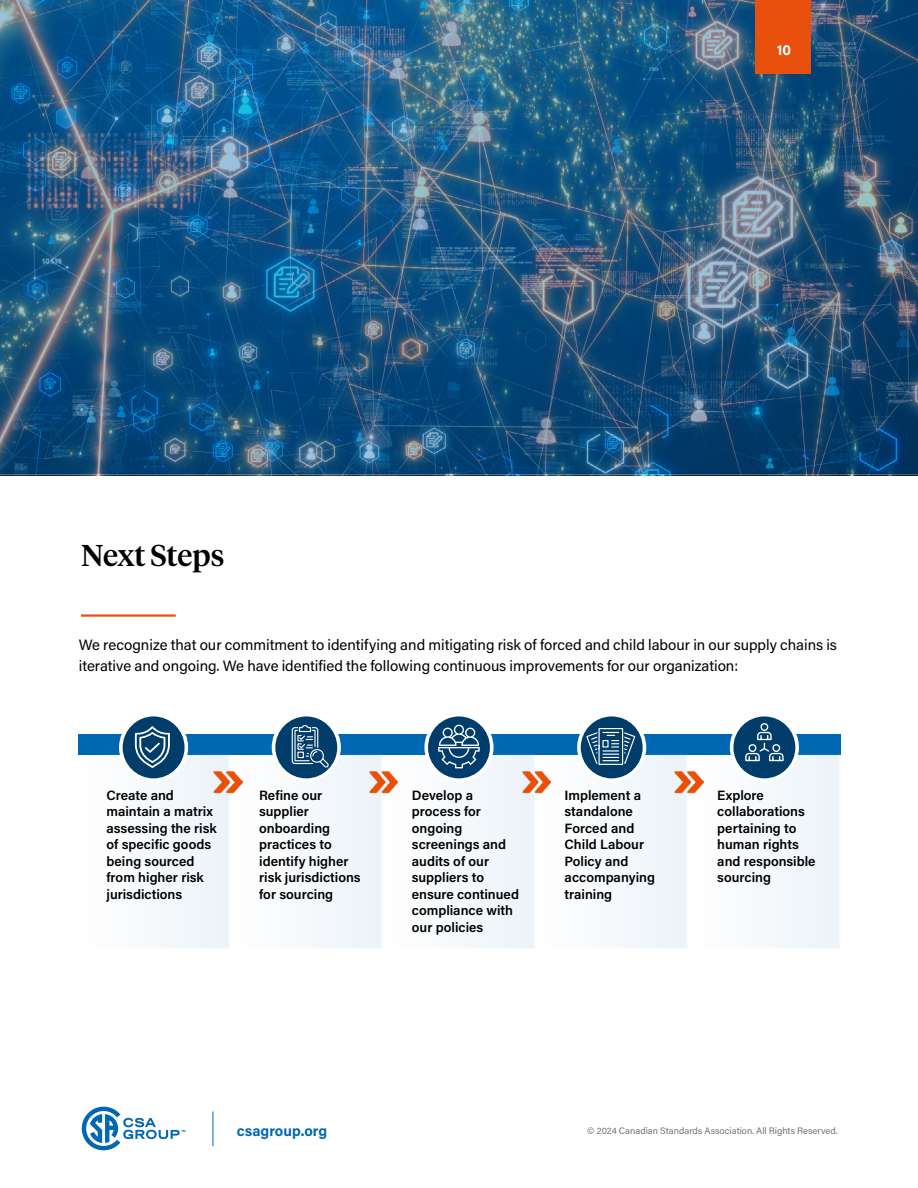
<style>
.page{position:relative;width:918px;height:1188px;background:#fff}
.page>*{position:absolute;margin:0;border:0;box-sizing:border-box;transform-origin:0 0}
.t1{font:500 30px "Tiempos Headline";color:#000}
.BODY_COPY__JUSTIFIED{font:15px/21px "Acumin Pro";color:#000}
.t2{font:700 14.7px "Acumin Pro";color:#0068b2}
.t3{font:700 14.7px "Acumin Pro";color:#fff}
.t4{font:600 13.5px/16.5px "Acumin Pro";color:#000}
.t5{font:9.3px "Acumin Pro";color:#767373}
</style>
<div class="page">
<hr style="left:213px;top:1111px;width:1px;height:35px;background:#0068b2">
<svg style="left:82px;top:1107px;width:103px;height:43px"></svg>
<div style="left:78px;top:735px;width:763px;height:20px;background:#0068b2"></div>
<div style="left:77px;top:753px;width:153px;height:196px;background:#f6f9fc"></div>
<div style="left:121px;top:715px;width:65px;height:65px;background:#003d6a;border-radius:50%"></div>
<div style="left:119px;top:713px;width:69px;height:69px;border:4px solid #fff;border-radius:50%"></div>
<img style="left:213px;top:771px;width:17px;height:22px">
<div style="left:230px;top:753px;width:153px;height:196px;background:#f5f9fc"></div>
<svg style="left:274px;top:715px;width:65px;height:65px"></svg>
<div style="left:272px;top:713px;width:69px;height:69px;border:4px solid #fff;border-radius:50%"></div>
<div style="left:383px;top:753px;width:152px;height:196px;background:#f6f9fc"></div>
<svg style="left:426px;top:715px;width:66px;height:65px"></svg>
<div style="left:424px;top:713px;width:70px;height:69px;border:4px solid #fff;border-radius:50%"></div>
<div style="left:535px;top:753px;width:153px;height:196px;background:#f5f9fb"></div>
<svg style="left:579px;top:715px;width:65px;height:65px"></svg>
<div style="left:577px;top:713px;width:69px;height:69px;border:4px solid #fff;border-radius:50%"></div>
<div style="left:688px;top:753px;width:153px;height:196px;background:#f5f9fb"></div>
<div style="left:732px;top:715px;width:65px;height:65px;background:#003d6a;border-radius:50%"></div>
<div style="left:730px;top:713px;width:69px;height:69px;border:4px solid #fff;border-radius:50%"></div>
<img style="left:369px;top:771px;width:29px;height:22px">
<img style="left:522px;top:771px;width:29px;height:22px">
<img style="left:674px;top:771px;width:29px;height:22px">
<hr style="left:81px;top:614px;width:95px;height:3px;background:#e9500e">
<img style="left:0;top:0;width:918px;height:475px">
<svg style="left:438px;top:725px;width:42px;height:43px;background:#3e6c8e"></svg>
<svg style="left:135px;top:726px;width:35px;height:42px"></svg>
<svg style="left:745px;top:723px;width:39px;height:39px"></svg>
<svg style="left:585px;top:727px;width:51px;height:39px;background:#39688b"></svg>
<svg style="left:291px;top:724px;width:39px;height:45px;background:#39688b"></svg>
<div style="left:756px;top:0;width:55px;height:73px;background:#e9500e"></div>
<h2 class="t1" style="left:81px;top:535px;width:145px">Next Steps</h2>
<p class="t3" style="left:777px;top:39px;width:16px">10</p>
<p class="BODY_COPY__JUSTIFIED" style="left:79px;top:634px;width:760px">We recognize that our commitment to identifying and mitigating risk of forced and child labour in our supply chains is iterative and ongoing. We have identified the following continuous improvements for our organization:</p>
<p class="t4" style="left:106px;top:786px;width:112px">Create and maintain a matrix assessing the risk of specific goods being sourced from higher risk jurisdictions</p>
<p class="t4" style="left:259px;top:786px;width:103px">Refine our supplier onboarding practices to identify higher risk jurisdictions for sourcing</p>
<p class="t4" style="left:412px;top:786px;width:109px">Develop a process for ongoing screenings and audits of our suppliers to ensure continued compliance with our policies</p>
<p class="t4" style="left:565px;top:786px;width:92px">Implement a standalone<br>Forced and<br>Child Labour<br>Policy and accompanying training</p>
<p class="t4" style="left:717px;top:786px;width:100px">Explore collaborations pertaining to human rights and responsible sourcing</p>
<p class="t2" style="left:237px;top:1121px;width:92px">csagroup.org</p>
<p class="t5" style="left:587px;top:1124px;width:252px">© 2024 Canadian Standards Association. All Rights Reserved.</p>
</div>
